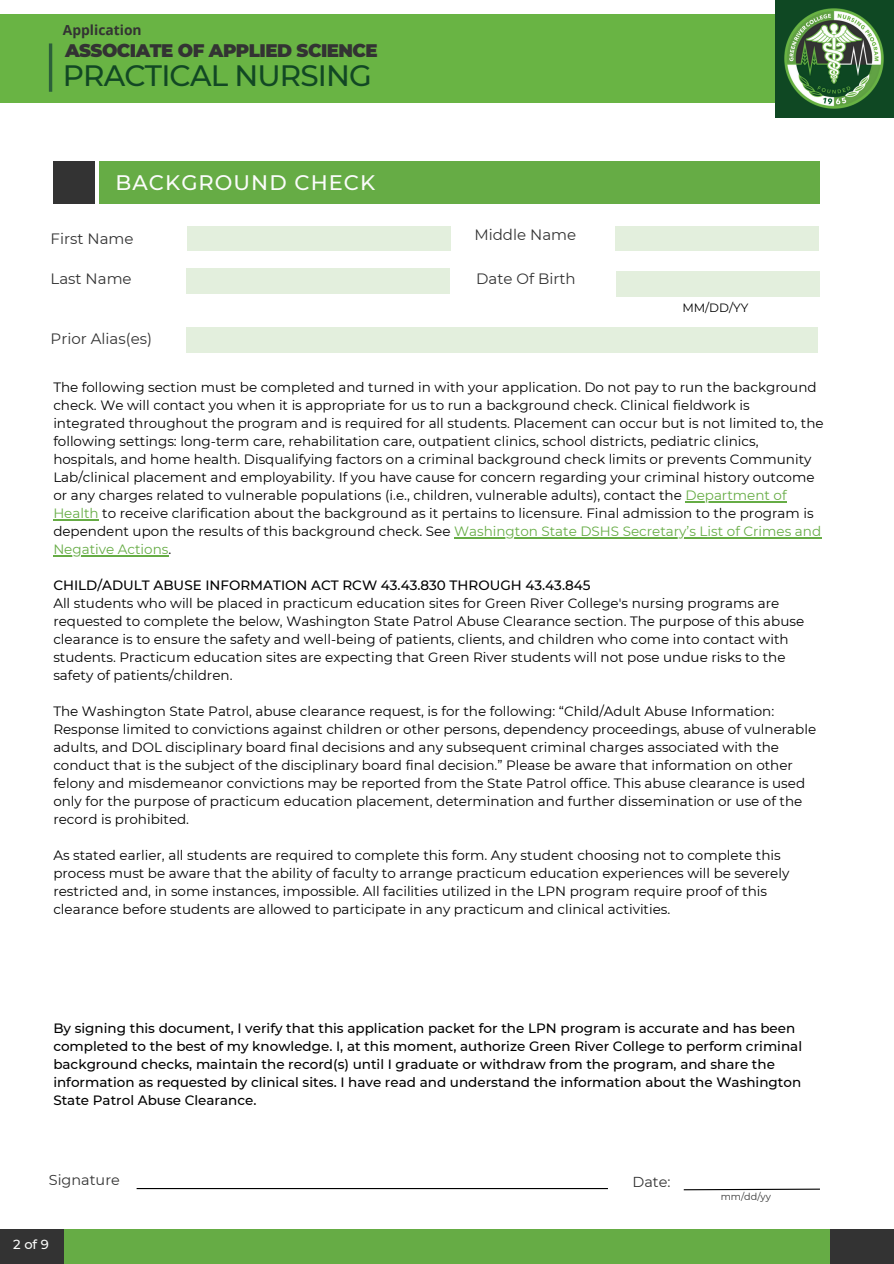
<style>
.page{position:relative;width:894px;height:1264px;background:#fff}
.page>*{position:absolute;margin:0;border:0;box-sizing:border-box;transform-origin:0 0}
.t1{font:500 29.4px "Montserrat";letter-spacing:-.03em;color:#124824}
.t2{font:500 21px "Montserrat";letter-spacing:.05em;color:#fbfcfb}
.t3{font:900 18.15px "Montserrat";letter-spacing:-.03em;color:#333}
.t4{font:15px "Montserrat";color:#333}
.t5{font:14.4px "Montserrat";color:#333}
.t6{font:700 13.8px "Open Sans";color:#333}
.t7{font:13.5px/18px "Montserrat";color:#000}
.t8{font:500 13.5px/18px "Montserrat";color:#000}
.t9{font:500 13.05px "Montserrat";color:#fbfcfb}
.t10{font:12px "Montserrat";color:#000}
.t11{font:9.6px "Montserrat";color:#333}
.s1{color:#66ac45}
</style>
<div class="page">
<div style="left:0;top:14px;width:779px;height:88px;background:#69b444"></div>
<div style="left:775px;top:0;width:118px;height:118px;background:#0f4823"></div>
<div style="left:64px;top:1228px;width:766px;height:35px;background:#66ac45"></div>
<div style="left:0;top:1228px;width:64px;height:35px;background:#333"></div>
<div style="left:830px;top:1228px;width:63px;height:35px;background:#333"></div>
<div style="left:53px;top:161px;width:41px;height:43px;background:#333"></div>
<div style="left:99px;top:161px;width:720px;height:43px;background:#66ac45"></div>
<img style="left:784px;top:8px;width:100px;height:101px">
<hr style="left:49px;top:43px;width:3px;height:49px;background:#2c603a">
<hr style="left:685px;top:501px;width:101px;height:1px;background:#66ac45">
<hr style="left:53px;top:519px;width:46px;height:1px;background:#66ac45">
<hr style="left:454px;top:537px;width:366px;height:1px;background:#66ac45">
<hr style="left:53px;top:555px;width:115px;height:1px;background:#66ac45">
<hr style="left:137px;top:1187px;width:470px;height:2px;background:#000">
<svg style="left:683px;top:1188px;width:137px;height:2px"></svg>
<div style="left:187px;top:226px;width:263px;height:25px;background:#e3efdd"></div>
<div style="left:186px;top:268px;width:264px;height:25px;background:#e3efdd"></div>
<div style="left:187px;top:327px;width:631px;height:25px;background:#e3efdd"></div>
<div style="left:614px;top:226px;width:204px;height:25px;background:#e3efdd"></div>
<div style="left:616px;top:271px;width:203px;height:25px;background:#e3efdd"></div>
<p class="t6" style="left:63px;top:20px;width:80px">Application</p>
<h3 class="t3" style="left:65px;top:40px;width:314px">ASSOCIATE OF APPLIED SCIENCE</h3>
<h1 class="t1" style="left:63px;top:58px;width:310px">PRACTICAL NURSING</h1>
<h2 class="t2" style="left:115px;top:169px;width:261px">BACKGROUND CHECK</h2>
<p class="t4" style="left:51px;top:229px;width:84px">First Name</p>
<p class="t4" style="left:51px;top:270px;width:83px">Last Name</p>
<p class="t4" style="left:51px;top:330px;width:103px">Prior Alias(es)</p>
<p class="t4" style="left:474px;top:226px;width:103px">Middle Name</p>
<p class="t4" style="left:476px;top:270px;width:101px">Date Of Birth</p>
<p class="t10" style="left:682px;top:300px;width:68px">MM/DD/YY</p>
<p class="t7" style="left:53px;top:378px;width:771px">The following section must be completed and turned in with your application. Do not pay to run the background check. We will contact you when it is appropriate for us to run a background check. Clinical fieldwork is integrated throughout the program and is required for all students. Placement can occur but is not limited to, the following settings: long-term care, rehabilitation care, outpatient clinics, school districts, pediatric clinics, hospitals, and home health. Disqualifying factors on a criminal background check limits or prevents Community Lab/clinical placement and employability. If you have cause for concern regarding your criminal history outcome or any charges related to vulnerable populations (i.e., children, vulnerable adults), contact the <span class="s1">Department of Health</span> to receive clarification about the background as it pertains to licensure. Final admission to the program is dependent upon the results of this background check. See <span class="s1">Washington State DSHS Secretary’s List of Crimes and Negative Actions</span>.</p>
<p class="t8" style="left:53px;top:576px;width:538px">CHILD/ADULT ABUSE INFORMATION ACT RCW 43.43.830 THROUGH 43.43.845</p>
<p class="t7" style="left:53px;top:594px;width:752px">All students who will be placed in practicum education sites for Green River College's nursing programs are requested to complete the below, Washington State Patrol Abuse Clearance section. The purpose of this abuse clearance is to ensure the safety and well-being of patients, clients, and children who come into contact with students. Practicum education sites are expecting that Green River students will not pose undue risks to the safety of patients/children.</p>
<p class="t7" style="left:53px;top:702px;width:764px">The Washington State Patrol, abuse clearance request, is for the following: “Child/Adult Abuse Information:<br>Response limited to convictions against children or other persons, dependency proceedings, abuse of vulnerable adults, and DOL disciplinary board final decisions and any subsequent criminal charges associated with the conduct that is the subject of the disciplinary board final decision.” Please be aware that information on other felony and misdemeanor convictions may be reported from the State Patrol office. This abuse clearance is used only for the purpose of practicum education placement, determination and further dissemination or use of the record is prohibited.</p>
<p class="t7" style="left:53px;top:846px;width:737px">As stated earlier, all students are required to complete this form. Any student choosing not to complete this process must be aware that the ability of faculty to arrange practicum education experiences will be severely restricted and, in some instances, impossible. All facilities utilized in the LPN program require proof of this clearance before students are allowed to participate in any practicum and clinical activities.</p>
<p class="t8" style="left:53px;top:1019px;width:750px">By signing this document, I verify that this application packet for the LPN program is accurate and has been completed to the best of my knowledge. I, at this moment, authorize Green River College to perform criminal background checks, maintain the record(s) until I graduate or withdraw from the program, and share the information as requested by clinical sites. I have read and understand the information about the Washington State Patrol Abuse Clearance.</p>
<p class="t5" style="left:49px;top:1170px;width:72px">Signature</p>
<p class="t5" style="left:632px;top:1173px;width:39px">Date:</p>
<p class="t9" style="left:13px;top:1236px;width:37px">2 of 9</p>
<p class="t11" style="left:720px;top:1190px;width:52px">mm/dd/yy</p>
</div>
